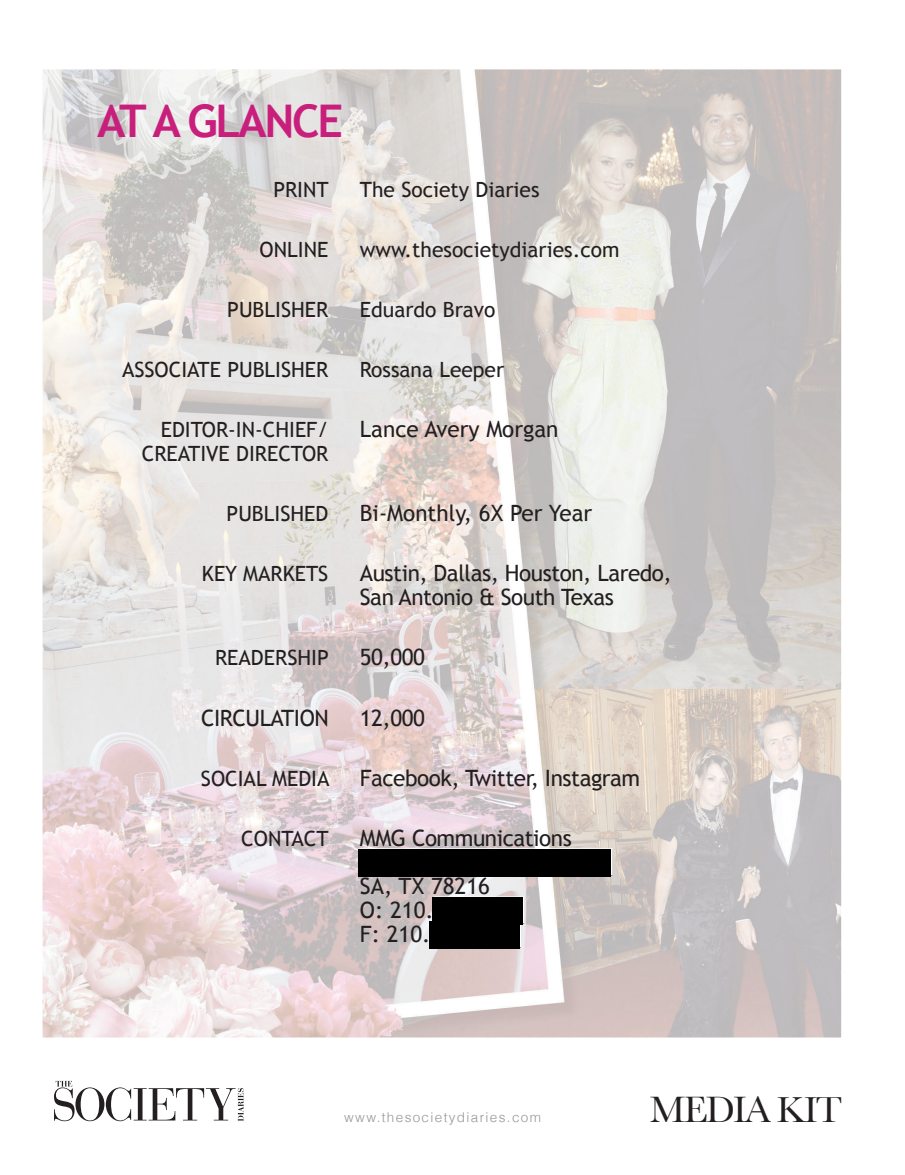
<style>
.page{position:relative;width:905px;height:1175px;background:#fff}
.page>*{position:absolute;margin:0;border:0;box-sizing:border-box;transform-origin:0 0}
.t1{font:700 45px "Trebuchet MS";letter-spacing:-.05em;color:#c91f7c}
.t2{font:38.4px "Baskerville";letter-spacing:-.05em;color:#231f20}
.t3{font:22.5px/24px "Trebuchet MS";letter-spacing:-.02em;color:#231f20}
.t4{font:22.5px "Trebuchet MS";color:#231f20}
.t5{font:21px "Trebuchet MS";color:#231f20}
.t6{font:300 13.5px "Helvetica";letter-spacing:.1em;color:#939598}
.s1{font-size:37.8px}
</style>
<div class="page">
<svg style="left:54px;top:1080px;width:190px;height:41px"></svg>
<img style="left:43px;top:69px;width:798px;height:968px">
<div style="left:358px;top:849px;width:253px;height:28px;background:#000"></div>
<div style="left:432px;top:897px;width:91px;height:28px;background:#000"></div>
<div style="left:429px;top:922px;width:91px;height:27px;background:#000"></div>
<h1 class="t1" style="left:97px;top:93px;width:247px">AT A GLANCE</h1>
<p class="t5" style="left:273px;top:177px;width:57px">PRINT</p>
<p class="t5" style="left:360px;top:177px;width:181px">The Society Diaries</p>
<p class="t5" style="left:260px;top:237px;width:70px">ONLINE</p>
<p class="t5" style="left:360px;top:237px;width:261px">www.thesocietydiaries.com</p>
<p class="t5" style="left:227px;top:297px;width:102px">PUBLISHER</p>
<p class="t5" style="left:360px;top:297px;width:137px">Eduardo Bravo</p>
<p class="t5" style="left:122px;top:357px;width:208px">ASSOCIATE PUBLISHER</p>
<p class="t5" style="left:360px;top:357px;width:146px">Rossana Leeper</p>
<p class="t5" style="left:161px;top:417px;width:169px">EDITOR-IN-CHIEF/</p>
<p class="t4" style="left:360px;top:416px;width:200px">Lance Avery Morgan</p>
<p class="t5" style="left:142px;top:441px;width:188px">CREATIVE DIRECTOR</p>
<p class="t5" style="left:227px;top:501px;width:103px">PUBLISHED</p>
<p class="t4" style="left:360px;top:500px;width:234px">Bi-Monthly, 6X Per Year</p>
<p class="t5" style="left:202px;top:561px;width:128px">KEY MARKETS</p>
<p class="t3" style="left:360px;top:562px;width:313px">Austin, Dallas, Houston, Laredo,<br>San Antonio &amp; South Texas</p>
<p class="t5" style="left:215px;top:645px;width:115px">READERSHIP</p>
<p class="t3" style="left:360px;top:646px;width:66px">50,000</p>
<p class="t3" style="left:201px;top:706px;width:129px">CIRCULATION</p>
<p class="t3" style="left:360px;top:706px;width:66px">12,000</p>
<p class="t5" style="left:201px;top:765px;width:130px">SOCIAL MEDIA</p>
<p class="t3" style="left:360px;top:766px;width:282px">Facebook, Twitter, Instagram</p>
<p class="t5" style="left:241px;top:825px;width:89px">CONTACT</p>
<p class="t3" style="left:360px;top:814px;width:213px;line-height:48px">MMG Communications<br>SA, TX 78216</p>
<p class="t3" style="left:360px;top:898px;width:75px">O: 210.<br>F: 210.</p>
<p class="t6" style="left:344px;top:1109px;width:198px">www.thesocietydiaries.com</p>
<h2 class="t2" style="left:650px;top:1087px;width:194px">MEDIA <span class="s1">KIT</span></h2>
</div>
